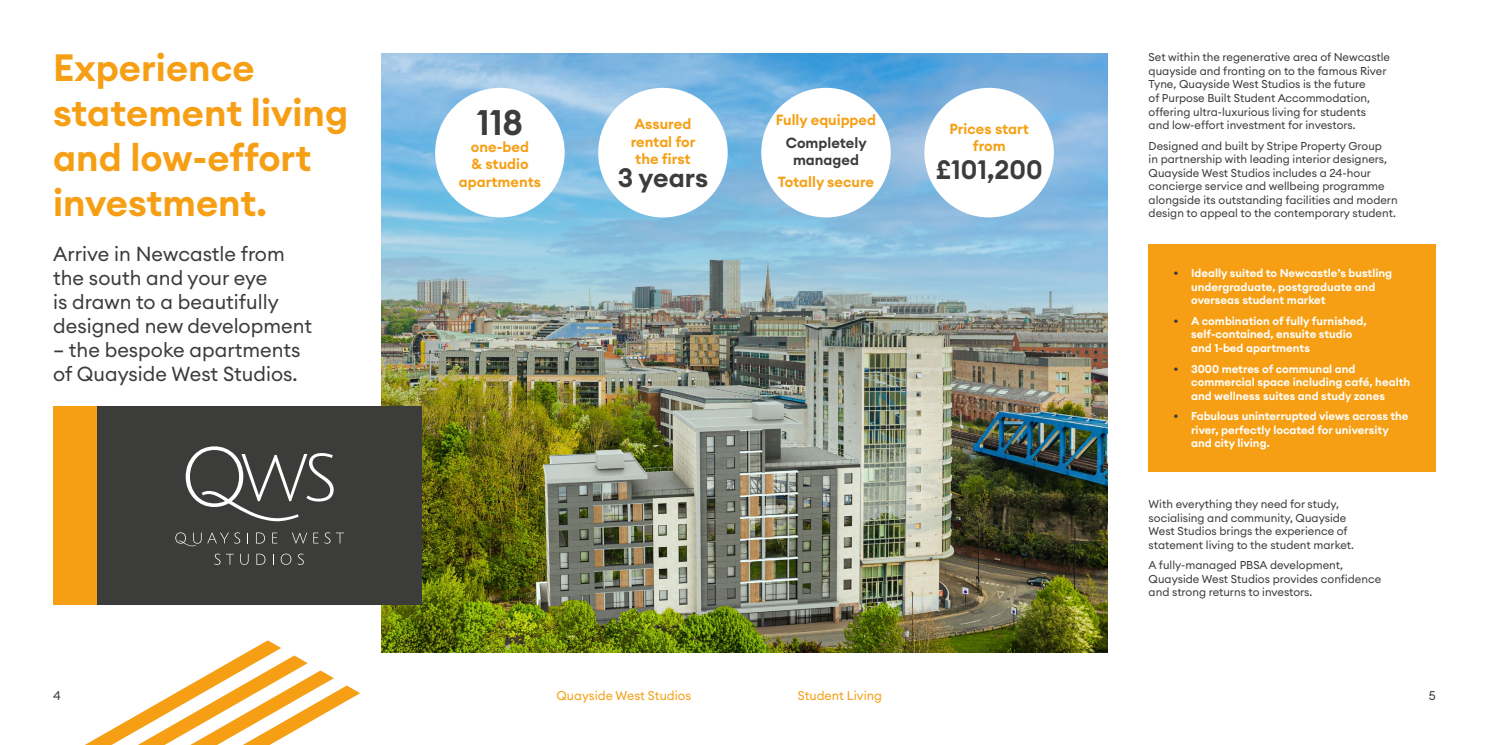
<style>
.page{position:relative;width:1489px;height:745px;background:#fff}
.page>*{position:absolute;margin:0;border:0;box-sizing:border-box;transform-origin:0 0}
.t1{font:600 37.5px/45px "Euclid Circular A";color:#f69f14}
.t2{font:600 35px "Euclid Circular A";color:#3c3c3b}
.t3{font:600 26.25px "Euclid Circular A";color:#3c3c3b}
.t4{font:20px/24px "Euclid Circular A";color:#3c3c3b}
.t5{font:600 14.5px/17.4px "Euclid Circular A";color:#f69f14;text-align:center}
.t6{font:600 14.5px/17.4px "Euclid Circular A";color:#3c3c3b;text-align:center}
.t7{font:12.5px "Euclid Circular A";color:#f69f14}
.t8{font:12.5px "Euclid Circular A";color:#3c3c3b}
.t9{font:11.25px/13.5px "Euclid Circular A";color:#3c3c3b}
.t10{font:600 11.25px/13.5px "Euclid Circular A";color:#fff}
.s1{font-size:12.5px;color:#3c3c3b}
</style>
<div class="page">
<div style="left:53px;top:406px;width:324px;height:198px;background:#f69f14"></div>
<img style="left:382px;top:53px;width:724px;height:599px">
<div style="left:97px;top:406px;width:325px;height:198px;background:#3c3c3b"></div>
<svg style="left:175px;top:532px;width:65px;height:14px"></svg>
<svg style="left:256px;top:532px;width:9px;height:11px"></svg>
<svg style="left:272px;top:532px;width:5px;height:11px"></svg>
<svg style="left:292px;top:532px;width:15px;height:11px"></svg>
<svg style="left:313px;top:532px;width:5px;height:11px"></svg>
<svg style="left:324px;top:532px;width:6px;height:11px"></svg>
<svg style="left:336px;top:532px;width:8px;height:11px"></svg>
<svg style="left:214px;top:553px;width:6px;height:11px"></svg>
<svg style="left:226px;top:553px;width:8px;height:11px"></svg>
<svg style="left:240px;top:553px;width:8px;height:11px"></svg>
<svg style="left:256px;top:553px;width:9px;height:11px"></svg>
<svg style="left:281px;top:553px;width:10px;height:11px"></svg>
<svg style="left:297px;top:553px;width:7px;height:11px"></svg>
<svg style="left:186px;top:446px;width:147px;height:75px"></svg>
<div style="left:435px;top:88px;width:129px;height:129px;background:#fff;border-radius:50%"></div>
<div style="left:598px;top:88px;width:129px;height:129px;background:#fff;border-radius:50%"></div>
<div style="left:761px;top:88px;width:129px;height:129px;background:#fff;border-radius:50%"></div>
<div style="left:924px;top:88px;width:129px;height:129px;background:#fff;border-radius:50%"></div>
<svg style="left:86px;top:640px;width:274px;height:104px"></svg>
<div style="left:1148px;top:244px;width:287px;height:227px;background:#f69f14"></div>
<h1 class="t1" style="left:53px;top:45px;width:296px">Experience statement living and low-effort investment.</h1>
<p class="t9" style="left:1148px;top:51px;width:243px">Set within the regenerative area of Newcastle quayside and fronting on to the famous River Tyne, Quayside West Studios is the future<br>of Purpose Built Student Accommodation, offering ultra-luxurious living for students<br>and low-effort investment for investors.</p>
<h2 class="t2" style="left:477px;top:99px;width:48px">118</h2>
<p class="t5" style="left:459px;top:138px;width:84px">one-bed<br>&amp; studio apartments</p>
<p class="t5" style="left:776px;top:111px;width:102px">Fully equipped</p>
<p class="t6" style="left:785px;top:134px;width:82px">Completely managed</p>
<p class="t5" style="left:778px;top:174px;width:98px">Totally secure</p>
<p class="t5" style="left:630px;top:115px;width:66px">Assured rental for the first</p>
<h3 class="t3" style="left:617px;top:160px;width:92px">3 years</h3>
<p class="t5" style="left:949px;top:120px;width:81px">Prices start from</p>
<h3 class="t3" style="left:935px;top:152px;width:108px">£101,200</h3>
<p class="t9" style="left:1148px;top:139px;width:250px">Designed and built by Stripe Property Group<br>in partnership with leading interior designers, Quayside West Studios includes a 24-hour concierge service and wellbeing programme alongside its outstanding facilities and modern design to appeal to the contemporary student.</p>
<h3 class="t4" style="left:53px;top:241px;width:260px">Arrive in Newcastle from the south and your eye<br>is drawn to a beautifully designed new development</h3>
<h3 class="t4" style="left:53px;top:337px;width:249px">– the bespoke apartments of Quayside West Studios.</h3>
<p class="t10" style="left:1191px;top:266px;width:202px;text-indent:-18px"><span class="s1">•</span> Ideally suited to Newcastle’s bustling undergraduate, postgraduate and overseas student market</p>
<p class="t10" style="left:1191px;top:314px;width:177px;text-indent:-18px"><span class="s1">•</span> A combination of fully furnished, self-contained, ensuite studio and 1-bed apartments</p>
<p class="t10" style="left:1191px;top:361px;width:220px;text-indent:-18px"><span class="s1">•</span> 3000 metres of communal and commercial space including café, health and wellness suites and study zones</p>
<p class="t10" style="left:1191px;top:409px;width:219px;text-indent:-18px"><span class="s1">•</span> Fabulous uninterrupted views across the river, perfectly located for university and city living.</p>
<p class="t9" style="left:1148px;top:497px;width:207px">With everything they need for study, socialising and community, Quayside West Studios brings the experience of statement living to the student market.</p>
<p class="t9" style="left:1148px;top:558px;width:234px">A fully-managed PBSA development,<br>Quayside West Studios provides confidence and strong returns to investors.</p>
<p class="t8" style="left:53px;top:687px;width:9px">4</p>
<p class="t7" style="left:556px;top:687px;width:136px">Quayside West Studios</p>
<p class="t7" style="left:797px;top:687px;width:86px">Student Living</p>
<p class="t8" style="left:1428px;top:687px;width:8px">5</p>
</div>
